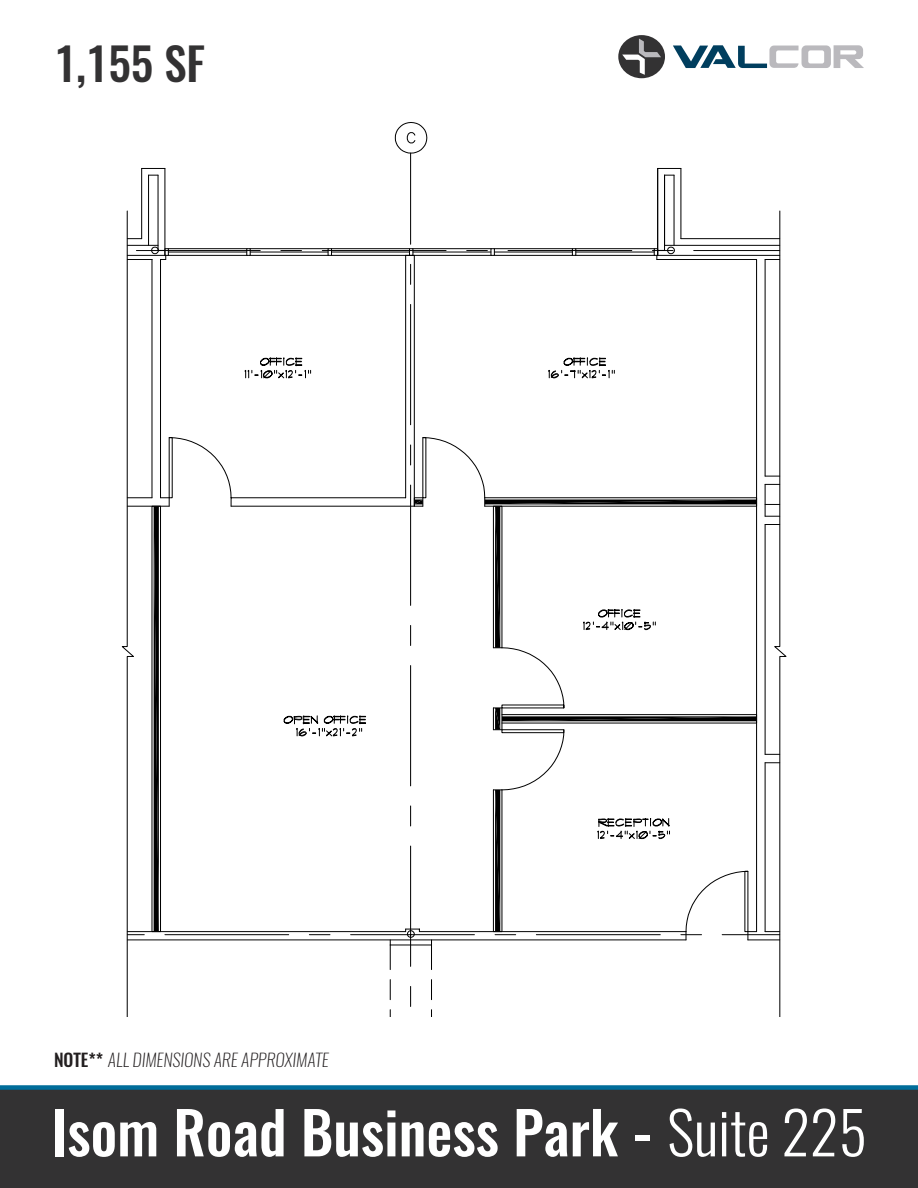
<style>
.page{position:relative;width:918px;height:1188px;background:#fff}
.page>*{position:absolute;margin:0;border:0;box-sizing:border-box;transform-origin:0 0}
.t1{font:500 58.5px "Oswald";color:#fff}
.t2{font:500 45px "Oswald";color:#333233}
.t3{font:italic 200 17.7px "Oswald";color:#231f20}
.s1{font-weight:500;font-style:normal}
.s2{font-weight:300}
</style>
<div class="page">
<div style="left:0;top:1086px;width:918px;height:102px;background:#333233"></div>
<div style="left:0;top:1085px;width:918px;height:5px;background:#006d9a"></div>
<svg style="left:673px;top:45px;width:191px;height:23px"></svg>
<div style="left:618px;top:35px;width:47px;height:43px;background:#333233;border-radius:50%"></div>
<svg style="left:622px;top:39px;width:39px;height:36px"></svg>
<hr style="left:127px;top:940px;width:559px;height:1px;background:#000">
<hr style="left:748px;top:940px;width:32px;height:1px;background:#000">
<hr style="left:127px;top:931px;width:279px;height:1px;background:#000">
<hr style="left:681px;top:238px;width:99px;height:1px;background:#000">
<hr style="left:665px;top:245px;width:115px;height:1px;background:#000">
<hr style="left:658px;top:255px;width:122px;height:1px;background:#000">
<hr style="left:681px;top:168px;width:1px;height:71px;background:#000">
<svg style="left:658px;top:168px;width:23px;height:1px"></svg>
<hr style="left:657px;top:168px;width:1px;height:87px;background:#000">
<svg style="left:142px;top:168px;width:23px;height:1px"></svg>
<hr style="left:165px;top:168px;width:1px;height:87px;background:#000">
<hr style="left:158px;top:175px;width:1px;height:75px;background:#000">
<hr style="left:141px;top:168px;width:1px;height:71px;background:#000">
<hr style="left:148px;top:175px;width:1px;height:70px;background:#000">
<svg style="left:572px;top:249px;width:4px;height:7px"></svg>
<svg style="left:328px;top:249px;width:4px;height:7px"></svg>
<svg style="left:247px;top:249px;width:3px;height:7px"></svg>
<hr style="left:576px;top:252px;width:78px;height:1px;background:#000">
<hr style="left:576px;top:248px;width:78px;height:1px;background:#000">
<hr style="left:576px;top:255px;width:78px;height:1px;background:#000">
<hr style="left:494px;top:252px;width:78px;height:1px;background:#000">
<hr style="left:494px;top:248px;width:78px;height:1px;background:#000">
<hr style="left:494px;top:255px;width:78px;height:1px;background:#000">
<hr style="left:413px;top:252px;width:78px;height:1px;background:#000">
<hr style="left:413px;top:248px;width:78px;height:1px;background:#000">
<hr style="left:413px;top:255px;width:78px;height:1px;background:#000">
<hr style="left:332px;top:252px;width:78px;height:1px;background:#000">
<hr style="left:332px;top:248px;width:78px;height:1px;background:#000">
<hr style="left:332px;top:255px;width:78px;height:1px;background:#000">
<hr style="left:250px;top:252px;width:78px;height:1px;background:#000">
<hr style="left:250px;top:248px;width:78px;height:1px;background:#000">
<hr style="left:250px;top:255px;width:78px;height:1px;background:#000">
<hr style="left:168px;top:252px;width:79px;height:1px;background:#000">
<hr style="left:168px;top:248px;width:79px;height:1px;background:#000">
<hr style="left:168px;top:255px;width:79px;height:1px;background:#000">
<hr style="left:657px;top:259px;width:100px;height:1px;background:#000">
<hr style="left:231px;top:498px;width:175px;height:1px;background:#000">
<hr style="left:405px;top:255px;width:1px;height:243px;background:#000">
<hr style="left:414px;top:255px;width:1px;height:251px;background:#000">
<hr style="left:756px;top:260px;width:1px;height:672px;background:#000">
<svg style="left:406px;top:249px;width:8px;height:7px"></svg>
<hr style="left:722px;top:934px;width:58px;height:1px;background:#000">
<hr style="left:351px;top:934px;width:123px;height:1px;background:#000">
<svg style="left:309px;top:934px;width:21px;height:1px"></svg>
<hr style="left:165px;top:934px;width:124px;height:1px;background:#000">
<hr style="left:694px;top:250px;width:86px;height:1px;background:#000">
<svg style="left:652px;top:175px;width:23px;height:85px"></svg>
<hr style="left:508px;top:250px;width:124px;height:1px;background:#000">
<svg style="left:467px;top:249px;width:28px;height:7px"></svg>
<hr style="left:322px;top:250px;width:124px;height:1px;background:#000">
<svg style="left:281px;top:250px;width:21px;height:1px"></svg>
<hr style="left:136px;top:250px;width:124px;height:1px;background:#000">
<svg style="left:410px;top:986px;width:1px;height:20px"></svg>
<hr style="left:410px;top:304px;width:1px;height:121px;background:#000">
<svg style="left:410px;top:264px;width:1px;height:20px"></svg>
<hr style="left:410px;top:153px;width:1px;height:91px;background:#000">
<svg style="left:431px;top:980px;width:1px;height:20px"></svg>
<svg style="left:390px;top:980px;width:1px;height:20px"></svg>
<hr style="left:231px;top:506px;width:183px;height:1px;background:#000">
<svg style="left:548px;top:357px;width:67px;height:21px"></svg>
<svg style="left:390px;top:437px;width:367px;height:533px"></svg>
<svg style="left:245px;top:357px;width:66px;height:21px"></svg>
<svg style="left:284px;top:715px;width:82px;height:21px"></svg>
<svg style="left:765px;top:211px;width:22px;height:806px"></svg>
<svg style="left:122px;top:211px;width:110px;height:806px"></svg>
<svg style="left:395px;top:122px;width:33px;height:32px"></svg>
<p class="t2" style="left:54px;top:32px;width:152px">1,155 SF</p>
<p class="t3" style="left:54px;top:1048px;width:276px"><span class="s1">NOTE**</span> ALL DIMENSIONS ARE APPROXIMATE</p>
<p class="t1" style="left:51px;top:1092px;width:817px">Isom Road Business Park - <span class="s2">Suite 225</span></p>
</div>
